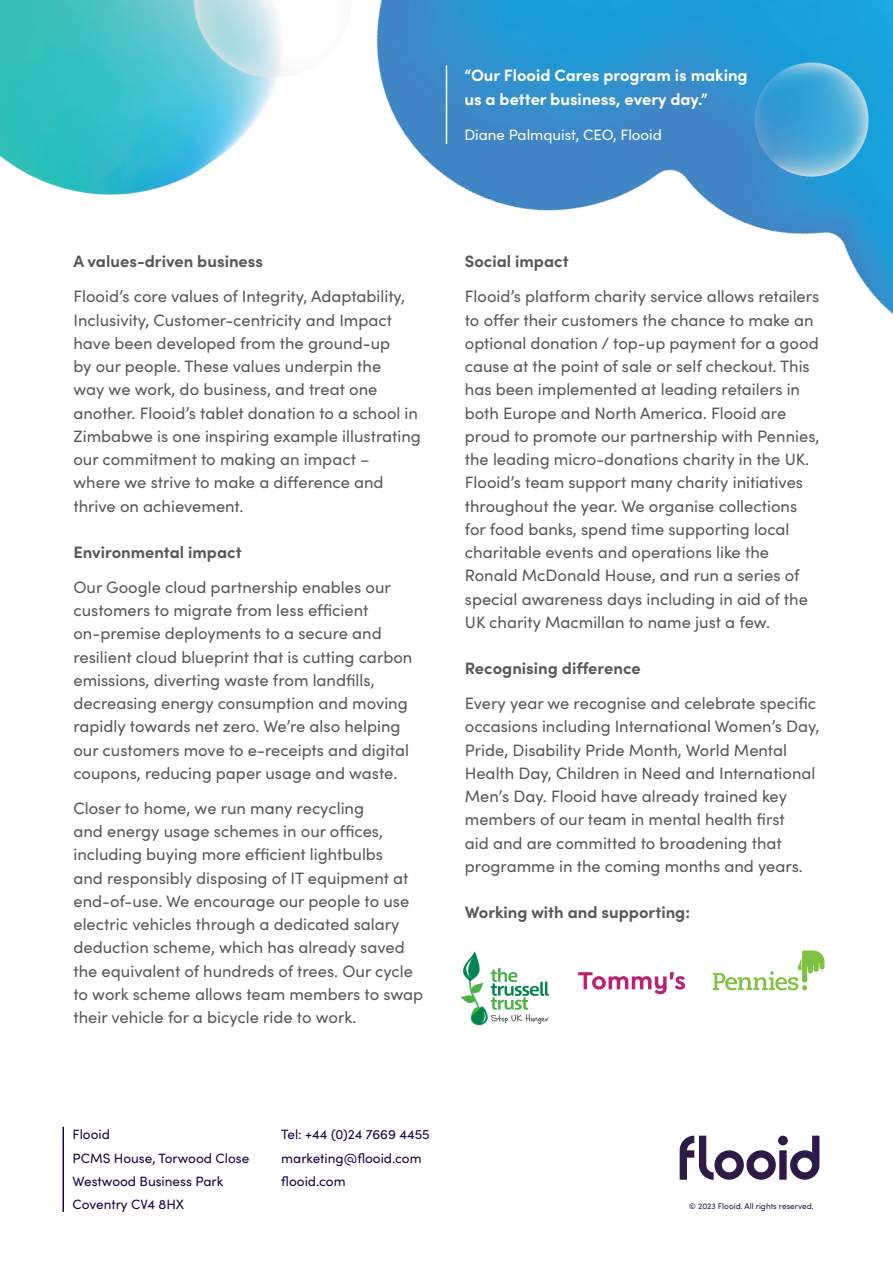
<style>
.page{position:relative;width:893px;height:1263px;background:#fff}
.page>*{position:absolute;margin:0;border:0;box-sizing:border-box;transform-origin:0 0}
.Body_text{font:16.5px/23.2px "Sofia Pro";color:#57585a}
.Heading{font:700 16.5px "Sofia Pro";color:#57585a}
.Quote{font:700 16.5px/23.2px "Sofia Pro";color:#fff}
.Quote_person{font:15px "Sofia Pro";color:#fff}
.Contacts{font:13.5px "Sofia Pro";color:#1b0247}
.t1{font:8.25px "Sofia Pro";color:#251447}
</style>
<div class="page">
<img style="left:376px;top:0;width:517px;height:314px">
<hr style="left:446px;top:65px;width:1px;height:79px;background:#fff">
<img style="left:753px;top:61px;width:116px;height:116px">
<svg style="left:713px;top:950px;width:111px;height:40px"></svg>
<svg style="left:460px;top:951px;width:89px;height:74px"></svg>
<svg style="left:578px;top:972px;width:107px;height:22px"></svg>
<img style="left:0;top:0;width:270px;height:195px">
<img style="left:172px;top:0;width:112px;height:97px">
<hr style="left:63px;top:1127px;width:1px;height:85px;background:#1b0247">
<svg style="left:680px;top:1136px;width:139px;height:44px"></svg>
<p class="Quote" style="left:464px;top:63px;width:285px">“Our Flooid Cares program is making us a better business, every day.”</p>
<p class="Quote_person" style="left:464px;top:123px;width:199px">Diane Palmquist, CEO, Flooid</p>
<p class="Heading" style="left:73px;top:249px;width:191px">A values-driven business</p>
<p class="Body_text" style="left:73px;top:284px;width:349px">Flooid’s core values of Integrity, Adaptability, Inclusivity, Customer-centricity and Impact have been developed from the ground-up<br>by our people. These values underpin the<br>way we work, do business, and treat one another. Flooid’s tablet donation to a school in Zimbabwe is one inspiring example illustrating our commitment to making an impact –<br>where we strive to make a difference and thrive on achievement.</p>
<p class="Heading" style="left:73px;top:540px;width:170px">Environmental impact</p>
<p class="Body_text" style="left:73px;top:575px;width:340px">Our Google cloud partnership enables our customers to migrate from less efficient on-premise deployments to a secure and resilient cloud blueprint that is cutting carbon emissions, diverting waste from landfills, decreasing energy consumption and moving rapidly towards net zero. We’re also helping our customers move to e-receipts and digital coupons, reducing paper usage and waste.</p>
<p class="Body_text" style="left:73px;top:795px;width:351px">Closer to home, we run many recycling<br>and energy usage schemes in our offices, including buying more efficient lightbulbs<br>and responsibly disposing of IT equipment at end-of-use. We encourage our people to use electric vehicles through a dedicated salary deduction scheme, which has already saved the equivalent of hundreds of trees. Our cycle to work scheme allows team members to swap their vehicle for a bicycle ride to work.</p>
<p class="Heading" style="left:465px;top:249px;width:105px">Social impact</p>
<p class="Body_text" style="left:465px;top:284px;width:356px">Flooid’s platform charity service allows retailers to offer their customers the chance to make an optional donation / top-up payment for a good cause at the point of sale or self checkout. This has been implemented at leading retailers in both Europe and North America. Flooid are proud to promote our partnership with Pennies, the leading micro-donations charity in the UK.<br>Flooid’s team support many charity initiatives throughout the year. We organise collections for food banks, spend time supporting local charitable events and operations like the Ronald McDonald House, and run a series of special awareness days including in aid of the UK charity Macmillan to name just a few.</p>
<p class="Heading" style="left:465px;top:656px;width:177px">Recognising difference</p>
<p class="Body_text" style="left:465px;top:691px;width:356px">Every year we recognise and celebrate specific occasions including International Women’s Day, Pride, Disability Pride Month, World Mental Health Day, Children in Need and International Men’s Day. Flooid have already trained key members of our team in mental health first<br>aid and are committed to broadening that programme in the coming months and years.</p>
<p class="Heading" style="left:465px;top:900px;width:227px">Working with and supporting:</p>
<p class="Contacts" style="left:73px;top:1125px;width:39px">Flooid</p>
<p class="Contacts" style="left:73px;top:1148px;width:178px">PCMS House, Torwood Close</p>
<p class="Contacts" style="left:73px;top:1171px;width:152px">Westwood Business Park</p>
<p class="Contacts" style="left:73px;top:1194px;width:113px">Coventry CV4 8HX</p>
<p class="Contacts" style="left:281px;top:1125px;width:150px">Tel: +44 (0)24 7669 4455</p>
<p class="Contacts" style="left:281px;top:1148px;width:142px">marketing@flooid.com</p>
<p class="Contacts" style="left:281px;top:1171px;width:66px">flooid.com</p>
<p class="t1" style="left:689px;top:1200px;width:126px">© 2023 Flooid. All rights reserved.</p>
</div>
